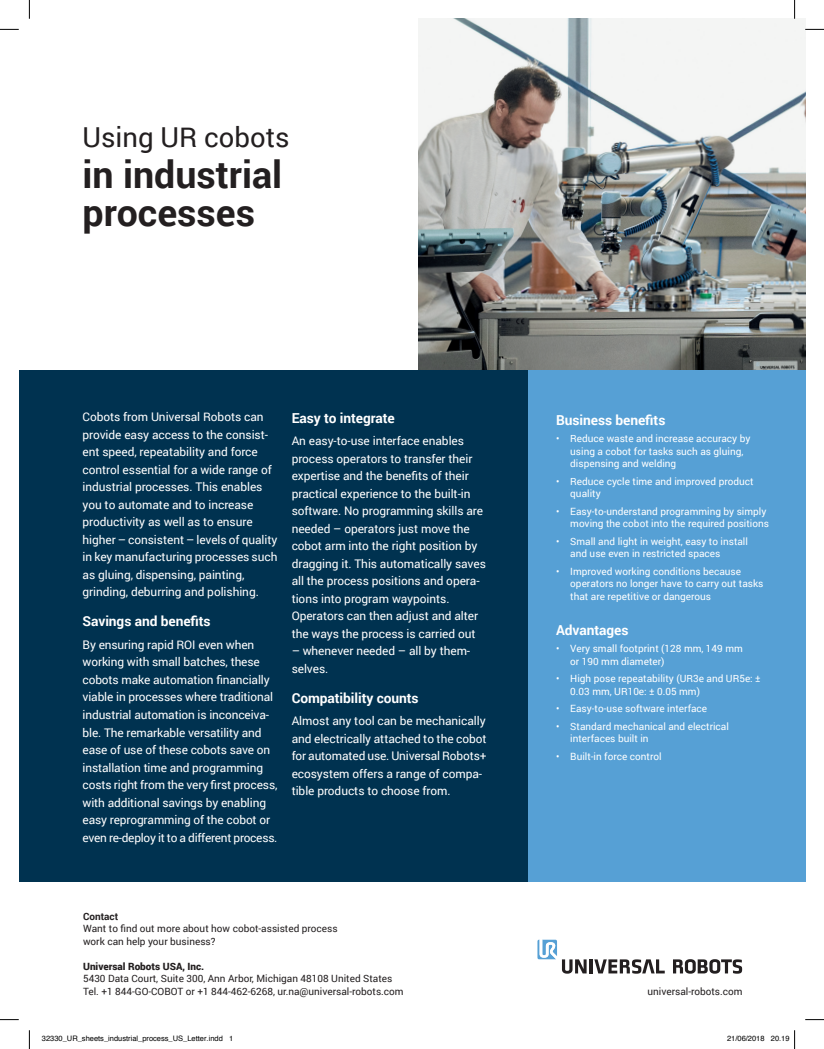
<style>
.page{position:relative;width:824px;height:1049px;background:#fff}
.page>*{position:absolute;margin:0;border:0;box-sizing:border-box;transform-origin:0 0}
.t1{font:700 37.5px/37.5px "Roboto";color:#231f20}
.t2{font:27.5px "Roboto";color:#231f20}
.t3{font:700 13.75px "Roboto";letter-spacing:-.005em;color:#fff}
.t4{font:11.88px/17.5px "Roboto";letter-spacing:-.005em;color:#fff}
.t5{font:10px/12.5px "Roboto";color:#fff}
.t6{font:10px/12.5px "Roboto";color:#231f20}
.t7{font:900 10px "Roboto";color:#231f20}
.t8{font:700 10px "Roboto";color:#231f20}
.t9{font:7.5px "Helvetica";color:#000}
</style>
<div class="page">
<hr style="left:589px;top:959px;width:3px;height:14px;background:#231f20">
<svg style="left:594px;top:959px;width:71px;height:14px"></svg>
<svg style="left:673px;top:959px;width:69px;height:14px"></svg>
<svg style="left:537px;top:940px;width:49px;height:33px"></svg>
<img style="left:418px;top:19px;width:387px;height:351px">
<div style="left:19px;top:370px;width:525px;height:512px;background:#003250"></div>
<div style="left:528px;top:370px;width:277px;height:512px;background:#56a0d5"></div>
<svg style="left:0;top:29px;width:19px;height:1px"></svg>
<svg style="left:805px;top:29px;width:19px;height:1px"></svg>
<svg style="left:0;top:1019px;width:19px;height:1px"></svg>
<svg style="left:805px;top:1019px;width:19px;height:1px"></svg>
<svg style="left:29px;top:0;width:1px;height:19px"></svg>
<svg style="left:29px;top:1030px;width:1px;height:19px"></svg>
<svg style="left:794px;top:0;width:1px;height:19px"></svg>
<svg style="left:794px;top:1030px;width:1px;height:19px"></svg>
<h2 class="t2" style="left:83px;top:118px;width:209px">Using UR cobots</h2>
<h1 class="t1" style="left:83px;top:155px;width:201px">in industrial processes</h1>
<p class="t4" style="left:83px;top:408px;width:196px">Cobots from Universal Robots can provide easy access to the consist&shy;ent speed, repeatability and force control essential for a wide range of industrial processes. This enables you to automate and to increase productivity as well as to ensure higher – consistent – levels of quality in key manufacturing processes such as gluing, dispensing, painting, grinding, deburring and polishing.</p>
<p class="t3" style="left:83px;top:612px;width:130px">Savings and benefits</p>
<p class="t4" style="left:83px;top:635px;width:196px">By ensuring rapid ROI even when working with small batches, these cobots make automation financially viable in processes where traditional industrial automation is inconceiva&shy;ble. The remarkable versatility and ease of use of these cobots save on installation time and programming costs right from the very first process, with additional savings by enabling easy reprogramming of the cobot or even re-deploy it to a different process.</p>
<p class="t3" style="left:292px;top:408px;width:105px">Easy to integrate</p>
<p class="t4" style="left:292px;top:432px;width:196px">An easy-to-use interface enables process operators to transfer their expertise and the benefits of their practical experience to the built-in software. No programming skills are needed – operators just move the cobot arm into the right position by dragging it. This automatically saves all the process positions and opera&shy;tions into program waypoints.<br>Operators can then adjust and alter the ways the process is carried out</p>
<p class="t4" style="left:292px;top:642px;width:180px">– whenever needed – all by them&shy;selves.</p>
<p class="t3" style="left:292px;top:688px;width:129px">Compatibility counts</p>
<p class="t4" style="left:292px;top:712px;width:196px">Almost any tool can be mechanically and electrically attached to the cobot for automated use. Universal Robots+ ecosystem offers a range of compa&shy;tible products to choose from.</p>
<p class="t3" style="left:556px;top:410px;width:111px">Business benefits</p>
<p class="t5" style="left:570px;top:432px;width:182px;text-indent:-14px">• Reduce waste and increase accuracy by using a cobot for tasks such as gluing, dispensing and welding</p>
<p class="t5" style="left:570px;top:475px;width:185px;text-indent:-14px">• Reduce cycle time and improved product quality</p>
<p class="t5" style="left:556px;top:505px;width:214px;text-align:right">• Easy-to-understand programming by simply moving the cobot into the required positions</p>
<p class="t5" style="left:570px;top:535px;width:179px;text-indent:-14px">• Small and light in weight, easy to install and use even in restricted spaces</p>
<p class="t5" style="left:570px;top:565px;width:195px;text-indent:-14px">• Improved working conditions because operators no longer have to carry out tasks that are repetitive or dangerous</p>
<p class="t3" style="left:556px;top:620px;width:74px">Advantages</p>
<p class="t5" style="left:570px;top:642px;width:174px;text-indent:-14px">• Very small footprint (128 mm, 149 mm or 190 mm diameter)</p>
<p class="t5" style="left:570px;top:672px;width:192px;text-indent:-14px">• High pose repeatability (UR3e and UR5e: ±<br>0.03 mm, UR10e: ± 0.05 mm)</p>
<p class="t5" style="left:556px;top:702px;width:153px">• Easy-to-use software interface</p>
<p class="t5" style="left:570px;top:720px;width:160px;text-indent:-14px">• Standard mechanical and electrical interfaces built in</p>
<p class="t5" style="left:556px;top:750px;width:107px">• Built-in force control</p>
<p class="t8" style="left:83px;top:909px;width:37px">Contact</p>
<p class="t6" style="left:83px;top:922px;width:256px">Want to find out more about how cobot-assisted process work can help your business?</p>
<p class="t7" style="left:83px;top:959px;width:123px">Universal Robots USA, Inc.</p>
<p class="t6" style="left:83px;top:972px;width:322px">5430 Data Court, Suite 300, Ann Arbor, Michigan 48108 United States<br>Tel. +1 844-GO-COBOT or +1 844-462-6268, ur.na@universal-robots.com</p>
<p class="t9" style="left:42px;top:1033px;width:193px">32330_UR_sheets_industrial_process_US_Letter.indd 1</p>
<p class="t9" style="left:727px;top:1033px;width:64px">21/06/2018 20.19</p>
<p class="t6" style="left:647px;top:984px;width:97px">universal-robots.com</p>
</div>
